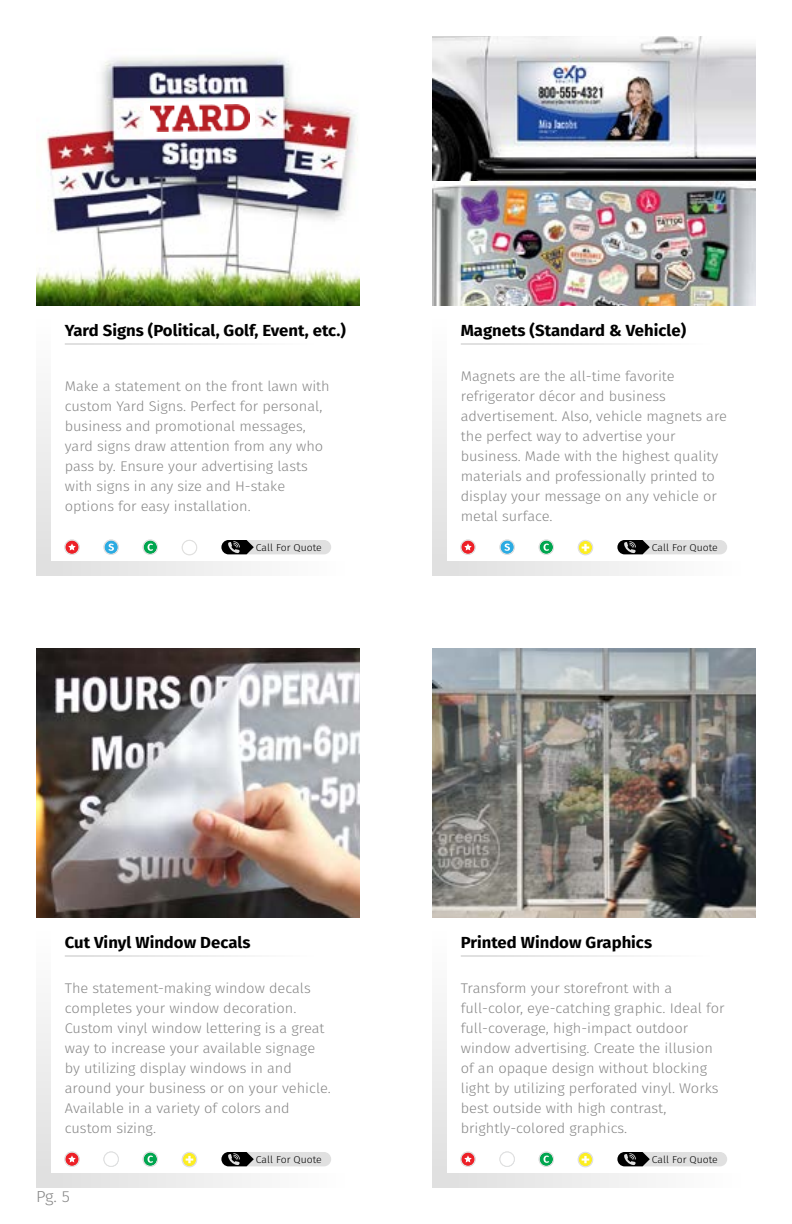
<style>
.page{position:relative;width:792px;height:1224px;background:#fff}
.page>*{position:absolute;margin:0;border:0;box-sizing:border-box;transform-origin:0 0}
.t1{font:700 16px "Fira Sans";color:#000;scale:1.05 1}
.t2{font:300 16px "Fira Sans";color:#878787;scale:1.05 1}
.t3{font:300 14px/20px "Fira Sans";color:#878787;scale:1.05 1}
.t4{font:300 10px "Fira Sans";color:#000;scale:1.05 1}
</style>
<div class="page">
<img style="left:36px;top:56px;width:324px;height:250px">
<svg style="left:36px;top:398px;width:14px;height:164px"></svg>
<svg style="left:36px;top:562px;width:215px;height:14px"></svg>
<svg style="left:221px;top:540px;width:110px;height:14px;background:#b1b1b1"></svg>
<svg style="left:65px;top:540px;width:14px;height:14px"></svg>
<svg style="left:68px;top:543px;width:8px;height:8px"></svg>
<svg style="left:104px;top:540px;width:14px;height:14px"></svg>
<svg style="left:108px;top:544px;width:6px;height:7px"></svg>
<svg style="left:143px;top:540px;width:15px;height:14px"></svg>
<svg style="left:148px;top:544px;width:5px;height:7px"></svg>
<div style="left:64px;top:540px;width:16px;height:15px;border:1px solid #e0e0e0;border-radius:50%"></div>
<div style="left:103px;top:540px;width:16px;height:15px;border:1px solid #e0e0e0;border-radius:50%"></div>
<div style="left:143px;top:540px;width:15px;height:15px;border:1px solid #e0e0e0;border-radius:50%"></div>
<div style="left:182px;top:540px;width:15px;height:15px;border:1px solid #e0e0e0;border-radius:50%"></div>
<img style="left:432px;top:36px;width:323px;height:146px">
<img style="left:432px;top:182px;width:324px;height:124px">
<svg style="left:432px;top:398px;width:14px;height:164px"></svg>
<svg style="left:432px;top:562px;width:215px;height:14px"></svg>
<svg style="left:617px;top:540px;width:110px;height:14px;background:#b1b1b1"></svg>
<svg style="left:461px;top:540px;width:14px;height:14px"></svg>
<svg style="left:464px;top:543px;width:8px;height:8px"></svg>
<svg style="left:500px;top:540px;width:14px;height:14px"></svg>
<svg style="left:504px;top:544px;width:6px;height:7px"></svg>
<svg style="left:539px;top:540px;width:15px;height:14px"></svg>
<svg style="left:544px;top:544px;width:5px;height:7px"></svg>
<svg style="left:578px;top:540px;width:15px;height:15px"></svg>
<svg style="left:582px;top:544px;width:7px;height:7px"></svg>
<div style="left:460px;top:540px;width:16px;height:15px;border:1px solid #e0e0e0;border-radius:50%"></div>
<div style="left:499px;top:540px;width:16px;height:15px;border:1px solid #e0e0e0;border-radius:50%"></div>
<div style="left:539px;top:540px;width:15px;height:15px;border:1px solid #e0e0e0;border-radius:50%"></div>
<div style="left:578px;top:540px;width:15px;height:15px;border:1px solid #e0e0e0;border-radius:50%"></div>
<img style="left:36px;top:648px;width:324px;height:270px">
<svg style="left:36px;top:1010px;width:14px;height:164px"></svg>
<svg style="left:36px;top:1174px;width:215px;height:14px"></svg>
<svg style="left:221px;top:1152px;width:110px;height:14px;background:#b1b1b1"></svg>
<svg style="left:65px;top:1152px;width:14px;height:14px"></svg>
<svg style="left:68px;top:1155px;width:8px;height:8px"></svg>
<svg style="left:143px;top:1152px;width:15px;height:14px"></svg>
<svg style="left:148px;top:1156px;width:5px;height:7px"></svg>
<svg style="left:182px;top:1152px;width:15px;height:15px"></svg>
<svg style="left:186px;top:1156px;width:7px;height:7px"></svg>
<div style="left:64px;top:1151px;width:16px;height:16px;border:1px solid #e0e0e0;border-radius:50%"></div>
<div style="left:103px;top:1151px;width:16px;height:16px;border:1px solid #e0e0e0;border-radius:50%"></div>
<div style="left:143px;top:1151px;width:15px;height:16px;border:1px solid #e0e0e0;border-radius:50%"></div>
<div style="left:182px;top:1152px;width:15px;height:15px;border:1px solid #e0e0e0;border-radius:50%"></div>
<img style="left:432px;top:648px;width:324px;height:270px">
<svg style="left:432px;top:1010px;width:14px;height:164px"></svg>
<svg style="left:432px;top:1174px;width:215px;height:14px"></svg>
<svg style="left:617px;top:1152px;width:110px;height:14px;background:#b1b1b1"></svg>
<svg style="left:461px;top:1152px;width:14px;height:14px"></svg>
<svg style="left:464px;top:1155px;width:8px;height:8px"></svg>
<svg style="left:539px;top:1152px;width:15px;height:14px"></svg>
<svg style="left:544px;top:1156px;width:5px;height:7px"></svg>
<svg style="left:578px;top:1152px;width:15px;height:15px"></svg>
<svg style="left:582px;top:1156px;width:7px;height:7px"></svg>
<div style="left:460px;top:1151px;width:16px;height:16px;border:1px solid #e0e0e0;border-radius:50%"></div>
<div style="left:499px;top:1151px;width:16px;height:16px;border:1px solid #e0e0e0;border-radius:50%"></div>
<div style="left:539px;top:1151px;width:15px;height:16px;border:1px solid #e0e0e0;border-radius:50%"></div>
<div style="left:578px;top:1152px;width:15px;height:15px;border:1px solid #e0e0e0;border-radius:50%"></div>
<svg style="left:144px;top:98px;width:111px;height:39px"></svg>
<img style="left:151px;top:104px;width:99px;height:28px">
<p class="t1" style="left:65px;top:317px;width:269px">Yard Signs (Political, Golf, Event, etc.)</p>
<p class="t3" style="left:65px;top:376px;width:254px">Make a statement on the front lawn with custom Yard Signs. Perfect for personal, business and promotional messages, yard signs draw attention from any who pass by. Ensure your advertising lasts with signs in any size and H-stake options for easy installation.</p>
<p class="t4" style="left:256px;top:540px;width:64px">Call For Quote</p>
<p class="t1" style="left:461px;top:317px;width:216px">Magnets (Standard &amp; Vehicle)</p>
<p class="t3" style="left:461px;top:366px;width:255px">Magnets are the all-time favorite refrigerator décor and business advertisement. Also, vehicle magnets are the perfect way to advertise your business. Made with the highest quality materials and professionally printed to display your message on any vehicle or metal surface.</p>
<p class="t4" style="left:652px;top:540px;width:64px">Call For Quote</p>
<p class="t1" style="left:65px;top:929px;width:178px">Cut Vinyl Window Decals</p>
<p class="t3" style="left:65px;top:978px;width:255px">The statement-making window decals completes your window decoration.<br>Custom vinyl window lettering is a great way to increase your available signage by utilizing display windows in and around your business or on your vehicle.<br>Available in a variety of colors and custom sizing.</p>
<p class="t4" style="left:256px;top:1152px;width:64px">Call For Quote</p>
<p class="t2" style="left:36px;top:1185px;width:34px">Pg. 5</p>
<p class="t1" style="left:461px;top:929px;width:184px">Printed Window Graphics</p>
<p class="t3" style="left:461px;top:978px;width:253px">Transform your storefront with a full-color, eye-catching graphic. Ideal for full-coverage, high-impact outdoor window advertising. Create the illusion of an opaque design without blocking light by utilizing perforated vinyl. Works best outside with high contrast, brightly-colored graphics.</p>
<p class="t4" style="left:652px;top:1152px;width:64px">Call For Quote</p>
</div>
